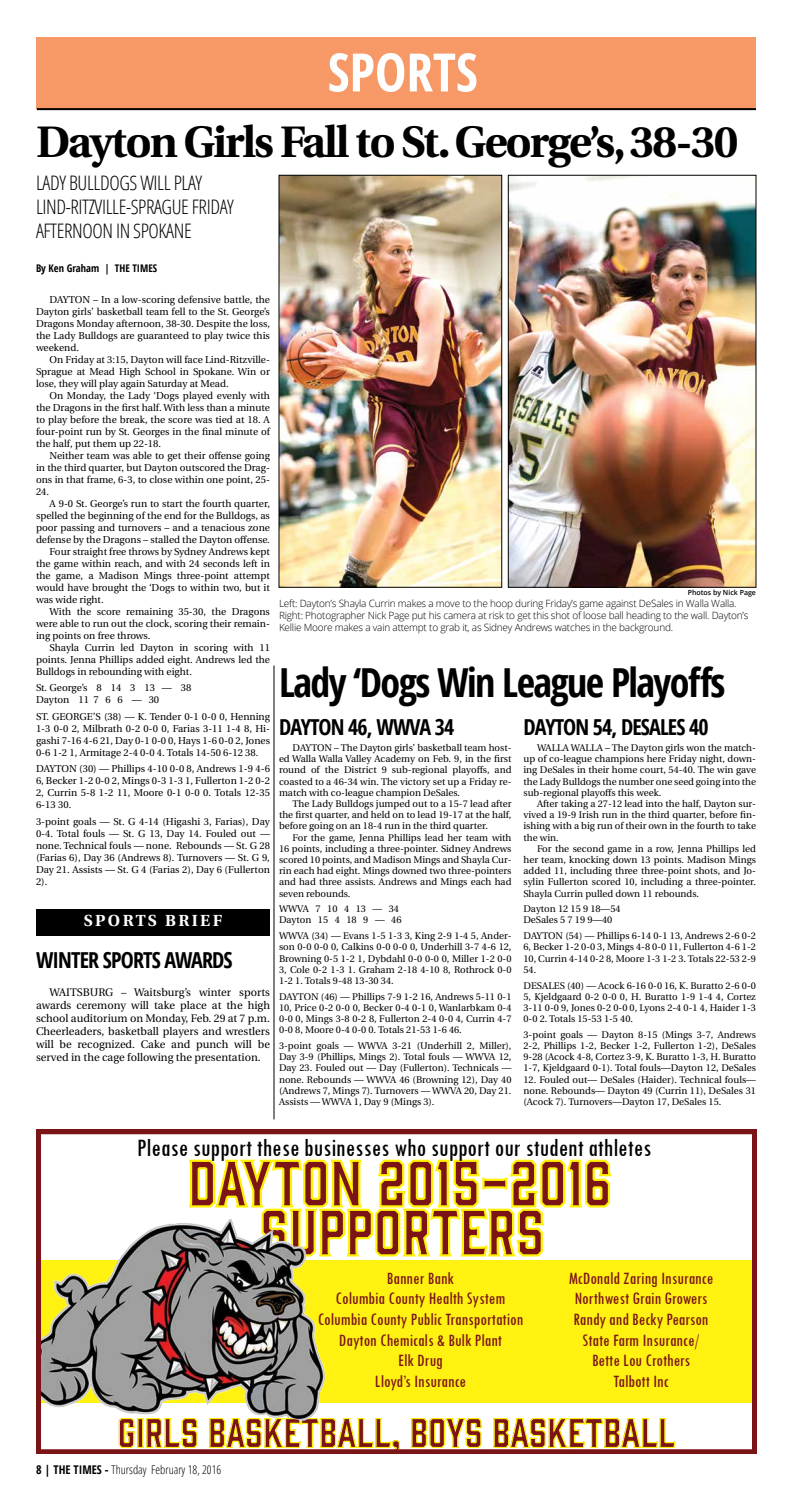
<style>
.page{position:relative;width:792px;height:1512px;background:#fff}
.page>*{position:absolute;margin:0;border:0;box-sizing:border-box;transform-origin:0 0}
.t1{font:60px "Gin";color:#7b1416}
.t2{font:700 condensed 53px "Open Sans";color:#fff}
.t3{font:700 44px "Heuristica";letter-spacing:-.04em;color:#000}
.t4{font:700 condensed 40px "Open Sans";letter-spacing:-.04em;color:#000}
.t5{font:38px "Gin";color:#7b1416}
.t6{font:condensed 26px "Tw Cen";color:#000}
.t7{font:700 condensed 22px "Open Sans";letter-spacing:-.04em;color:#000}
.t8{font:300 condensed 20px/24px "Open Sans";letter-spacing:-.02em;color:#000}
.t9{font:condensed 18px/20.6px "Tw Cen";color:#7b1416;text-align:center}
.t10{font:700 16px "Heuristica";letter-spacing:.15em;color:#fff}
.t11{font:300 condensed 12px "Open Sans";color:#000}
.t12{font:11px/13px "Heuristica";color:#000;text-align:justify}
.t13{font:700 condensed 10.5px "Open Sans";color:#000}
.t14{font:10px/12px "Heuristica";color:#000;text-align:justify}
.t15{font:300 10px/12px "Open Sans";letter-spacing:-.02em;color:#000}
.t16{font:9.7px/11.2px "Heuristica";color:#000;text-align:justify}
.t17{font:600 7px "Open Sans";color:#000}
.s1{font-weight:700}
</style>
<div class="page">
<div style="left:36px;top:37px;width:720px;height:72px;background:#f79966"></div>
<hr style="left:37px;top:108px;width:719px;height:2px;background:#000">
<hr style="left:274px;top:666px;width:1px;height:453px;background:#000">
<svg style="left:36px;top:1130px;width:720px;height:324px"></svg>
<img style="left:510px;top:177px;width:244px;height:409px">
<div style="left:508px;top:175px;width:248px;height:413px;border:1px solid #000"></div>
<img style="left:281px;top:177px;width:219px;height:409px">
<div style="left:279px;top:175px;width:223px;height:413px;border:1px solid #000"></div>
<div style="left:36px;top:909px;width:234px;height:27px;background:#000"></div>
<h2 class="t2" style="left:328px;top:35px;width:152px">SPORTS</h2>
<h3 class="t3" style="left:36px;top:107px;width:704px">Dayton Girls Fall to St. George’s, 38-30</h3>
<h3 class="t8" style="left:36px;top:170px;width:199px">LADY BULLDOGS WILL PLAY<br>LIND-RITZVILLE-SPRAGUE FRIDAY<br>AFTERNOON IN SPOKANE</h3>
<p class="t13" style="left:36px;top:260px;width:123px">By Ken Graham | THE TIMES</p>
<p class="t14" style="left:36px;top:294px;width:236px;text-indent:14px">DAYTON – In a low-scoring defensive battle, the Dayton girls’ basketball team fell to the St. George’s Dragons Monday afternoon, 38-30. Despite the loss, the Lady Bulldogs are guaranteed to play twice this weekend.</p>
<p class="t14" style="left:36px;top:354px;width:236px;text-indent:14px">On Friday at 3:15, Dayton will face Lind-Ritzville-Sprague at Mead High School in Spokane. Win or lose, they will play again Saturday at Mead.</p>
<p class="t14" style="left:36px;top:390px;width:236px;text-indent:14px">On Monday, the Lady ‘Dogs played evenly with the Dragons in the first half. With less than a minute to play before the break, the score was tied at 18. A four-point run by St. Georges in the final minute of the half, put them up 22-18.</p>
<p class="t14" style="left:36px;top:450px;width:235px;text-indent:14px">Neither team was able to get their offense going in the third quarter, but Dayton outscored the Drag&shy;ons in that frame, 6-3, to close within one point, 25- 24.</p>
<p class="t14" style="left:50px;top:498px;width:222px">A 9-0 St. George’s run to start the fourth quarter,</p>
<p class="t14" style="left:36px;top:510px;width:236px">spelled the beginning of the end for the Bulldogs, as</p>
<p class="t14" style="left:36px;top:522px;width:236px">poor passing and turnovers – and a tenacious zone</p>
<p class="t14" style="left:36px;top:534px;width:235px">defense by the Dragons – stalled the Dayton offense.</p>
<p class="t14" style="left:50px;top:546px;width:222px">Four straight free throws by Sydney Andrews kept</p>
<p class="t14" style="left:36px;top:558px;width:235px">the game within reach, and with 24 seconds left in</p>
<p class="t14" style="left:36px;top:570px;width:235px">the game, a Madison Mings three-point attempt</p>
<p class="t14" style="left:36px;top:582px;width:236px">would have brought the ‘Dogs to within two, but it</p>
<p class="t14" style="left:36px;top:594px;width:69px">was wide right.</p>
<p class="t14" style="left:50px;top:606px;width:222px">With the score remaining 35-30, the Dragons</p>
<p class="t14" style="left:36px;top:618px;width:236px">were able to run out the clock, scoring their remain-</p>
<p class="t14" style="left:36px;top:630px;width:116px">ing points on free throws.</p>
<p class="t14" style="left:50px;top:642px;width:222px">Shayla Currin led Dayton in scoring with 11</p>
<p class="t14" style="left:36px;top:654px;width:236px">points. Jenna Phillips added eight. Andrews led the</p>
<p class="t14" style="left:36px;top:666px;width:158px">Bulldogs in rebounding with eight.</p>
<p class="t14" style="left:36px;top:682px;width:157px">St. George’s 8 14 3 13 — 38<br>Dayton 11 7 6 6 — 30</p>
<p class="t14" style="left:36px;top:711px;width:236px">ST. GEORGE’S (38) — K. Tender 0-1 0-0 0, Henning 1-3 0-0 2, Milbrath 0-2 0-0 0, Farias 3-11 1-4 8, Hi&shy;gashi 7-16 4-6 21, Day 0-1 0-0 0, Hays 1-6 0-0 2, Jones 0-6 1-2 1, Armitage 2-4 0-0 4. Totals 14-50 6-12 38.</p>
<p class="t14" style="left:36px;top:763px;width:236px">DAYTON (30) — Phillips 4-10 0-0 8, Andrews 1-9 4-6<br>6, Becker 1-2 0-0 2, Mings 0-3 1-3 1, Fullerton 1-2 0-2<br>2, Currin 5-8 1-2 11, Moore 0-1 0-0 0. Totals 12-35<br>6-13 30.</p>
<p class="t14" style="left:36px;top:816px;width:236px">3-point goals — St. G 4-14 (Higashi 3, Farias), Day 0-4. Total fouls — St. G 13, Day 14. Fouled out — none. Technical fouls — none. Rebounds — St. G 28 (Farias 6), Day 36 (Andrews 8). Turnovers — St. G 9, Day 21. Assists — St. G 4 (Farias 2), Day 6 (Fullerton 2).</p>
<p class="t17" style="left:688px;top:588px;width:70px">Photos by Nick Page</p>
<p class="t15" style="left:279px;top:597px;width:471px">Left: Dayton’s Shayla Currin makes a move to the hoop during Friday’s game against DeSales in Walla Walla.<br>Right: Photographer Nick Page put his camera at risk to get this shot of loose ball heading to the wall. Dayton’s<br>Kellie Moore makes a vain attempt to grab it, as Sidney Andrews watches in the background.</p>
<h3 class="t4" style="left:279px;top:655px;width:448px">Lady ‘Dogs Win League Playoffs</h3>
<h3 class="t7" style="left:279px;top:712px;width:177px">DAYTON 46, WWVA 34</h3>
<p class="t16" style="left:279px;top:742px;width:234px;text-indent:14px">DAYTON – The Dayton girls’ basketball team host&shy;ed Walla Walla Valley Academy on Feb. 9, in the first round of the District 9 sub-regional playoffs, and coasted to a 46-34 win. The victory set up a Friday re&shy;match with co-league champion DeSales.</p>
<p class="t16" style="left:279px;top:798px;width:234px;text-indent:14px">The Lady Bulldogs jumped out to a 15-7 lead after the first quarter, and held on to lead 19-17 at the half, before going on an 18-4 run in the third quarter.</p>
<p class="t16" style="left:279px;top:832px;width:234px;text-indent:14px">For the game, Jenna Phillips lead her team with 16 points, including a three-pointer. Sidney Andrews scored 10 points, and Madison Mings and Shayla Cur&shy;rin each had eight. Mings downed two three-pointers and had three assists. Andrews and Mings each had seven rebounds.</p>
<p class="t16" style="left:279px;top:903px;width:124px">WWVA 7 10 4 13 — 34<br>Dayton 15 4 18 9 — 46</p>
<p class="t16" style="left:279px;top:930px;width:234px">WWVA (34) — Evans 1-5 1-3 3, King 2-9 1-4 5, Ander&shy;son 0-0 0-0 0, Calkins 0-0 0-0 0, Underhill 3-7 4-6 12, Browning 0-5 1-2 1, Dybdahl 0-0 0-0 0, Miller 1-2 0-0<br>3, Cole 0-2 1-3 1. Graham 2-18 4-10 8, Rothrock 0-0<br>1-2 1. Totals 9-48 13-30 34.</p>
<p class="t16" style="left:279px;top:991px;width:234px">DAYTON (46) — Phillips 7-9 1-2 16, Andrews 5-11 0-1<br>10, Price 0-2 0-0 0, Becker 0-4 0-1 0, Wanlarbkam 0-4<br>0-0 0, Mings 3-8 0-2 8, Fullerton 2-4 0-0 4, Currin 4-7<br>0-0 8, Moore 0-4 0-0 0. Totals 21-53 1-6 46.</p>
<p class="t16" style="left:279px;top:1040px;width:234px">3-point goals — WWVA 3-21 (Underhill 2, Miller), Day 3-9 (Phillips, Mings 2). Total fouls — WWVA 12, Day 23. Fouled out — Day (Fullerton). Technicals — none. Rebounds — WWVA 46 (Browning 12), Day 40 (Andrews 7, Mings 7). Turnovers — WWVA 20, Day 21.<br>Assists — WWVA 1, Day 9 (Mings 3).</p>
<h3 class="t7" style="left:524px;top:712px;width:187px">DAYTON 54, DESALES 40</h3>
<p class="t16" style="left:524px;top:742px;width:234px;text-indent:14px">WALLA WALLA – The Dayton girls won the match&shy;up of co-league champions here Friday night, down&shy;ing DeSales in their home court, 54-40. The win gave the Lady Bulldogs the number one seed going into the sub-regional playoffs this week.</p>
<p class="t16" style="left:524px;top:798px;width:234px;text-indent:14px">After taking a 27-12 lead into the half, Dayton sur&shy;vived a 19-9 Irish run in the third quarter, before fin&shy;ishing with a big run of their own in the fourth to take the win.</p>
<p class="t16" style="left:524px;top:843px;width:234px;text-indent:14px">For the second game in a row, Jenna Phillips led her team, knocking down 13 points. Madison Mings added 11, including three three-point shots, and Jo&shy;sylin Fullerton scored 10, including a three-pointer.<br>Shayla Currin pulled down 11 rebounds.</p>
<p class="t16" style="left:524px;top:903px;width:99px">Dayton 12 15 9 18—54<br>DeSales 5 7 19 9—40</p>
<p class="t16" style="left:524px;top:930px;width:234px">DAYTON (54) — Phillips 6-14 0-1 13, Andrews 2-6 0-2<br>6, Becker 1-2 0-0 3, Mings 4-8 0-0 11, Fullerton 4-6 1-2<br>10, Currin 4-14 0-2 8, Moore 1-3 1-2 3. Totals 22-53 2-9<br>54.</p>
<p class="t16" style="left:524px;top:980px;width:234px">DESALES (40) — Acock 6-16 0-0 16, K. Buratto 2-6 0-0<br>5, Kjeldgaard 0-2 0-0 0, H. Buratto 1-9 1-4 4, Cortez 3-11 0-0 9, Jones 0-2 0-0 0, Lyons 2-4 0-1 4, Haider 1-3<br>0-0 2. Totals 15-53 1-5 40.</p>
<p class="t16" style="left:524px;top:1029px;width:234px">3-point goals — Dayton 8-15 (Mings 3-7, Andrews 2-2, Phillips 1-2, Becker 1-2, Fullerton 1-2), DeSales 9-28 (Acock 4-8, Cortez 3-9, K. Buratto 1-3, H. Buratto 1-7, Kjeldgaard 0-1). Total fouls—Dayton 12, DeSales</p>
<p class="t16" style="left:524px;top:1074px;width:234px">12. Fouled out— DeSales (Haider). Technical fouls— none. Rebounds— Dayton 49 (Currin 11), DeSales 31 (Acock 7). Turnovers—Dayton 17, DeSales 15.</p>
<h3 class="t10" style="left:84px;top:908px;width:140px">SPORTS BRIEF</h3>
<h3 class="t7" style="left:36px;top:945px;width:198px">WINTER SPORTS AWARDS</h3>
<p class="t12" style="left:36px;top:986px;width:236px;text-indent:13px">WAITSBURG – Waitsburg’s winter sports awards ceremony will take place at the high school auditorium on Monday, Feb. 29 at 7 p.m.<br>Cheerleaders, basketball players and wrestlers will be recognized. Cake and punch will be served in the cage following the presentation.</p>
<h3 class="t6" style="left:137px;top:1132px;width:516px">Please support these businesses who support our student athletes</h3>
<h1 class="t1" style="left:188px;top:1142px;width:426px">DAYTON 2015-2016</h1>
<h1 class="t1" style="left:260px;top:1191px;width:287px">SUPPORTERS</h1>
<h3 class="t9" style="left:318px;top:1267px;width:207px">Banner Bank<br>Columbia County Health System<br>Columbia County Public Transportation<br>Dayton Chemicals &amp; Bulk Plant<br>Elk Drug<br>Lloyd’s Insurance</h3>
<h3 class="t9" style="left:569px;top:1267px;width:146px">McDonald Zaring Insurance<br>Northwest Grain Growers<br>Randy and Becky Pearson<br>State Farm Insurance/<br>Bette Lou Crothers<br>Talbott Inc</h3>
<h3 class="t5" style="left:118px;top:1407px;width:559px">GIRLS BASKETBALL, BOYS BASKETBALL</h3>
<p class="t11" style="left:36px;top:1461px;width:187px"><span class="s1">8 | THE TIMES -</span> Thursday February 18, 2016</p>
</div>
